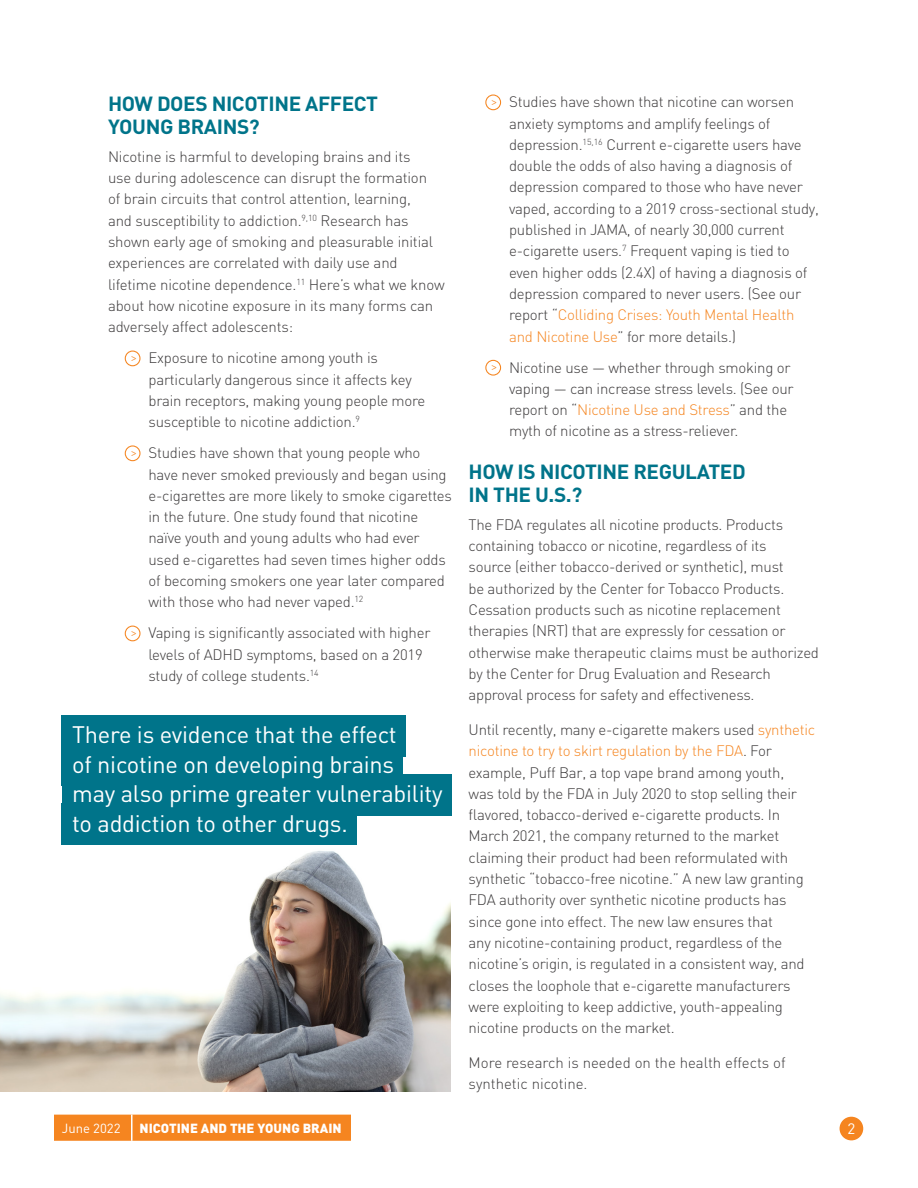
<style>
.page{position:relative;width:918px;height:1188px;background:#fff}
.page>*{position:absolute;margin:0;border:0;box-sizing:border-box;transform-origin:0 0}
.Callout{font:23.55px "DIN";letter-spacing:-.01em;color:#fff}
.t1{font:700 20.25px/22.5px "DIN";letter-spacing:-.02em;color:#00748a}
.Body{font:300 15px/21.3px "DIN";letter-spacing:-.015em;color:#3c3a3b}
.t2{font:15px "DIN";color:#fff}
.t3{font:900 13.05px "DIN";color:#fff}
.t4{font:13.05px "DIN";color:#fff}
.t5{font:700 9.6px "Minion Pro";color:#f58520}
.s1{color:#f58520}
</style>
<div class="page">
<div style="left:840px;top:1117px;width:23px;height:23px;background:#f58520;border-radius:50%"></div>
<div style="left:54px;top:1115px;width:297px;height:26px;background:#f58520"></div>
<hr style="left:131px;top:1115px;width:2px;height:26px;background:#fff">
<img style="left:0;top:816px;width:451px;height:276px">
<div style="left:125px;top:351px;width:16px;height:15px;border:1px solid #f58520;border-radius:50%"></div>
<div style="left:125px;top:445px;width:16px;height:16px;border:1px solid #f58520;border-radius:50%"></div>
<div style="left:125px;top:626px;width:16px;height:15px;border:1px solid #f58520;border-radius:50%"></div>
<div style="left:485px;top:95px;width:16px;height:15px;border:1px solid #f58520;border-radius:50%"></div>
<div style="left:485px;top:360px;width:16px;height:16px;border:1px solid #f58520;border-radius:50%"></div>
<div style="left:62px;top:715px;width:344px;height:41px;background:#00748a"></div>
<div style="left:62px;top:745px;width:341px;height:41px;background:#00748a"></div>
<div style="left:62px;top:774px;width:390px;height:41px;background:#00748a"></div>
<div style="left:62px;top:804px;width:295px;height:41px;background:#00748a"></div>
<h2 class="t1" style="left:108px;top:92px;width:271px">HOW DOES NICOTINE AFFECT<br>YOUNG BRAINS?</h2>
<p class="Body" style="left:108px;top:146px;width:338px">Nicotine is harmful to developing brains and its<br>use during adolescence can disrupt the formation<br>of brain circuits that control attention, learning,<br>and susceptibility to addiction.<sup>9,10</sup> Research has shown early age of smoking and pleasurable initial experiences are correlated with daily use and lifetime nicotine dependence.<sup>11</sup> Here’s what we know about how nicotine exposure in its many forms can adversely affect adolescents:</p>
<p class="t5" style="left:131px;top:351px;width:7px">&gt;</p>
<p class="Body" style="left:148px;top:347px;width:278px">Exposure to nicotine among youth is particularly dangerous since it affects key brain receptors, making young people more susceptible to nicotine addiction.<sup>9</sup></p>
<p class="t5" style="left:131px;top:446px;width:7px">&gt;</p>
<p class="Body" style="left:148px;top:442px;width:305px">Studies have shown that young people who have never smoked previously and began using e-cigarettes are more likely to smoke cigarettes in the future. One study found that nicotine naïve youth and young adults who had ever used e-cigarettes had seven times higher odds of becoming smokers one year later compared with those who had never vaped.<sup>12</sup></p>
<p class="t5" style="left:131px;top:626px;width:7px">&gt;</p>
<p class="Body" style="left:148px;top:622px;width:284px">Vaping is significantly associated with higher levels of ADHD symptoms, based on a 2019 study of college students.<sup>14</sup></p>
<p class="Callout" style="left:72px;top:720px;width:326px">There is evidence that the effect</p>
<p class="Callout" style="left:72px;top:750px;width:324px">of nicotine on developing brains</p>
<p class="Callout" style="left:72px;top:779px;width:372px">may also prime greater vulnerability</p>
<p class="Callout" style="left:72px;top:809px;width:277px">to addiction to other drugs.</p>
<p class="t5" style="left:492px;top:95px;width:7px">&gt;</p>
<p class="Body" style="left:509px;top:91px;width:311px">Studies have shown that nicotine can worsen anxiety symptoms and amplify feelings of depression.<sup>15,16</sup> Current e-cigarette users have double the odds of also having a diagnosis of depression compared to those who have never vaped, according to a 2019 cross-sectional study, published in JAMA, of nearly 30,000 current e-cigarette users.<sup>7</sup> Frequent vaping is tied to even higher odds (2.4X) of having a diagnosis of depression compared to never users. (See our report “<span class="s1">Colliding Crises: Youth Mental Health and Nicotine Use</span>” for more details.)</p>
<p class="t5" style="left:492px;top:360px;width:7px">&gt;</p>
<p class="Body" style="left:509px;top:356px;width:286px">Nicotine use — whether through smoking or vaping — can increase stress levels. (See our report on “<span class="s1">Nicotine Use and Stress</span>” and the myth of nicotine as a stress-reliever.</p>
<h2 class="t1" style="left:469px;top:460px;width:279px">HOW IS NICOTINE REGULATED<br>IN THE U.S.?</h2>
<p class="Body" style="left:469px;top:514px;width:352px">The FDA regulates all nicotine products. Products containing tobacco or nicotine, regardless of its<br>source (either tobacco-derived or synthetic), must<br>be authorized by the Center for Tobacco Products.<br>Cessation products such as nicotine replacement therapies (NRT) that are expressly for cessation or otherwise make therapeutic claims must be authorized by the Center for Drug Evaluation and Research approval process for safety and effectiveness.</p>
<p class="Body" style="left:469px;top:719px;width:348px">Until recently, many e-cigarette makers used <span class="s1">synthetic nicotine to try to skirt regulation by the FDA</span>. For example, Puff Bar, a top vape brand among youth,<br>was told by the FDA in July 2020 to stop selling their flavored, tobacco-derived e-cigarette products. In March 2021, the company returned to the market claiming their product had been reformulated with synthetic “tobacco-free nicotine.” A new law granting FDA authority over synthetic nicotine products has since gone into effect. The new law ensures that<br>any nicotine-containing product, regardless of the nicotine’s origin, is regulated in a consistent way, and closes the loophole that e-cigarette manufacturers were exploiting to keep addictive, youth-appealing nicotine products on the market.</p>
<p class="Body" style="left:469px;top:1052px;width:319px">More research is needed on the health effects of synthetic nicotine.</p>
<p class="t4" style="left:62px;top:1120px;width:60px">June 2022</p>
<p class="t3" style="left:140px;top:1120px;width:204px">NICOTINE AND THE YOUNG BRAIN</p>
<p class="t2" style="left:847px;top:1119px;width:9px">2</p>
</div>
